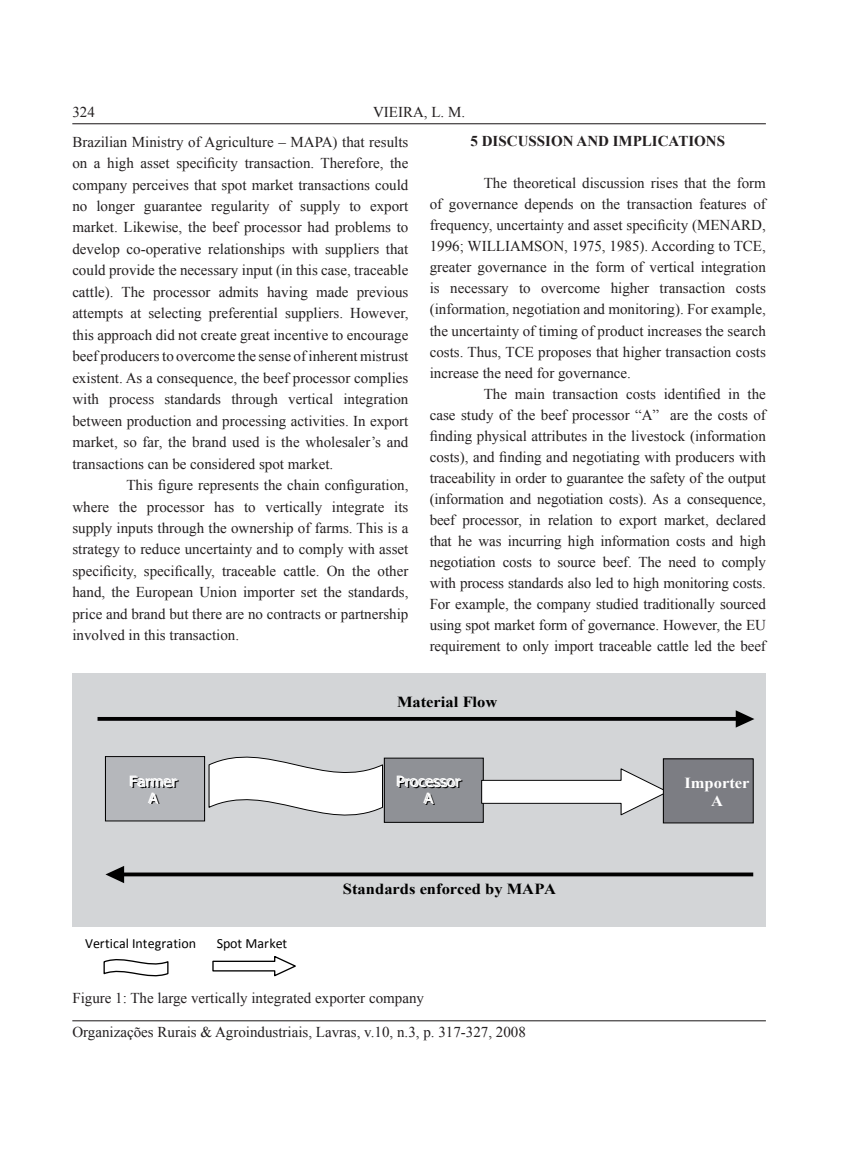
<style>
.page{position:relative;width:851px;height:1149px;background:#fff}
.page>*{position:absolute;margin:0;border:0;box-sizing:border-box;transform-origin:0 0}
.t1{font:700 15.3px "Times New Roman";color:#000;scale:1.08 1}
.t2{font:700 15.3px/17.5px "Times New Roman";color:#fff;text-align:center;scale:1.08 1}
.t3{font:15px/21.5px "Times New Roman";color:#231f20;text-align:justify}
.t4{font:700 15px "Times New Roman";color:#231f20}
.t5{font:14.1px/17px "Tahoma";color:#000;text-align:center;scale:1.08 1}
.t6{font:13.95px "Calibri";color:#000}
</style>
<div class="page">
<hr style="left:72px;top:123px;width:693px;height:1px;background:#231f20">
<hr style="left:72px;top:1019px;width:693px;height:1px;background:#231f20">
<div style="left:73px;top:673px;width:692px;height:253px;background:#d3d5d7"></div>
<div style="left:105px;top:756px;width:99px;height:64px;background:#b5b7bb"></div>
<div style="left:105px;top:755px;width:100px;height:66px;border:1px solid #000"></div>
<div style="left:384px;top:757px;width:99px;height:65px;background:#8f9196"></div>
<div style="left:384px;top:757px;width:99px;height:65px;border:1px solid #000"></div>
<hr style="left:97px;top:717px;width:638px;height:3px;background:#000">
<svg style="left:735px;top:710px;width:19px;height:17px"></svg>
<svg style="left:124px;top:872px;width:629px;height:4px;background:#1c1c1c"></svg>
<svg style="left:105px;top:866px;width:19px;height:16px"></svg>
<svg style="left:481px;top:767px;width:181px;height:49px"></svg>
<svg style="left:208px;top:756px;width:176px;height:67px"></svg>
<div style="left:663px;top:758px;width:90px;height:64px;background:#7c7d83"></div>
<div style="left:662px;top:758px;width:91px;height:65px;border:1px solid #000"></div>
<svg style="left:103px;top:959px;width:66px;height:18px"></svg>
<svg style="left:212px;top:956px;width:84px;height:21px"></svg>
<p class="t3" style="left:72px;top:97px;width:394px;line-height:29.7px;text-indent:300px">VIEIRA, L. M.<br>Brazilian Ministry of Agriculture – MAPA) that results</p>
<p class="t3" style="left:72px;top:152px;width:337px">on a high asset specificity transaction. Therefore, the company perceives that spot market transactions could no longer guarantee regularity of supply to export market. Likewise, the beef processor had problems to develop co-operative relationships with suppliers that could provide the necessary input (in this case, traceable cattle). The processor admits having made previous attempts at selecting preferential suppliers. However, this approach did not create great incentive to encourage beef producers to overcome the sense of inherent mistrust existent. As a consequence, the beef processor complies with process standards through vertical integration between production and processing activities. In export market, so far, the brand used is the wholesaler’s and transactions can be considered spot market.</p>
<p class="t3" style="left:72px;top:474px;width:337px;text-indent:54px">This figure represents the chain configuration, where the processor has to vertically integrate its supply inputs through the ownership of farms. This is a strategy to reduce uncertainty and to comply with asset specificity, specifically, traceable cattle. On the other hand, the European Union importer set the standards, price and brand but there are no contracts or partnership involved in this transaction.</p>
<p class="t3" style="left:72px;top:101px;width:24px">324</p>
<p class="t4" style="left:470px;top:131px;width:153px">5 DISCUSSION AND IMPLIC</p>
<p class="t4" style="left:668px;top:131px;width:48px">ATIONS</p>
<p class="t3" style="left:429px;top:172px;width:337px;line-height:21px;text-indent:54px">The theoretical discussion rises that the form of governance depends on the transaction features of frequency, uncertainty and asset specificity (MENARD, 1996; WILLIAMSON, 1975, 1985). According to TCE, greater governance in the form of vertical integration is necessary to overcome higher transaction costs (information, negotiation and monitoring). For example, the uncertainty of timing of product increases the search costs. Thus, TCE proposes that higher transaction costs increase the need for governance.</p>
<p class="t3" style="left:429px;top:382px;width:337px;line-height:21px;text-indent:54px">The main transaction costs identified in the case study of the beef processor “A” are the costs of finding physical attributes in the livestock (information costs), and finding and negotiating with producers with traceability in order to guarantee the safety of the output (information and negotiation costs). As a consequence, beef processor, in relation to export market, declared that he was incurring high information costs and high negotiation costs to source beef. The need to comply with process standards also led to high monitoring costs.<br>For example, the company studied traditionally sourced using spot market form of governance. However, the EU requirement to only import traceable cattle led the beef</p>
<p class="t1" style="left:397px;top:691px;width:94px">Material Flow</p>
<p class="t5" style="left:131px;top:773px;width:45px">Farmer<br>A</p>
<p class="t5" style="left:398px;top:773px;width:61px">Processor<br>A</p>
<p class="t6" style="left:85px;top:933px;width:204px">Vertical Integration Spot Market</p>
<p class="t1" style="left:343px;top:877px;width:199px">Standards enforced by MAPA</p>
<p class="t3" style="left:72px;top:986px;width:353px">Figure 1: The large vertically integrated exporter company</p>
<p class="t3" style="left:72px;top:1020px;width:455px">Organizações Rurais &amp; Agroindustriais, Lavras, v.10, n.3, p. 317-327, 2008</p>
<p class="t2" style="left:684px;top:773px;width:62px">Importer<br>A</p>
</div>
